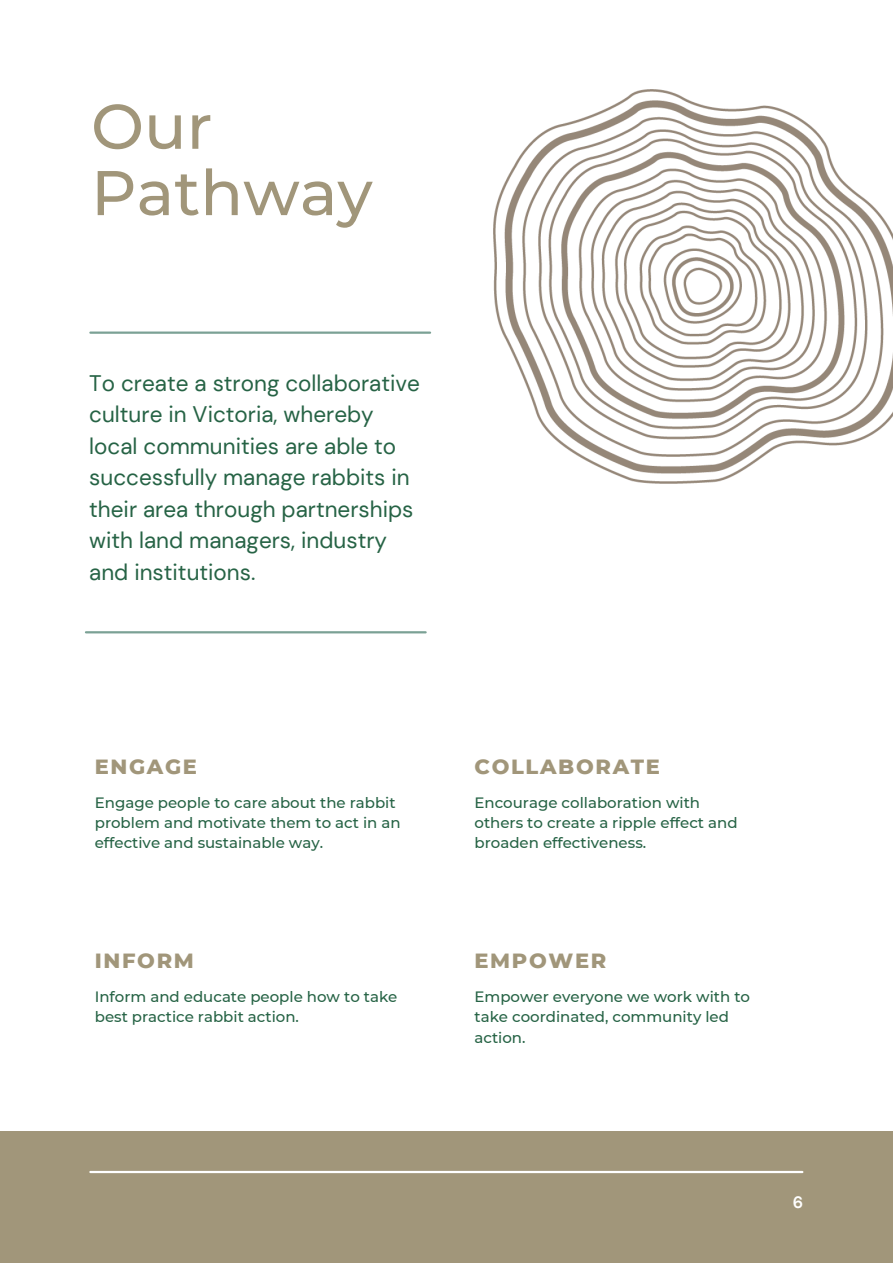
<style>
.page{position:relative;width:893px;height:1264px;background:#fff}
.page>*{position:absolute;margin:0;border:0;box-sizing:border-box;transform-origin:0 0}
.t1{font:500 63px/66.3px "Montserrat";color:#a1967a}
.t2{font:22.5px/31.5px "DM Sans";color:#266345}
.t3{font:800 21px "Montserrat";letter-spacing:.08em;color:#a1967a}
.t4{font:700 16.5px "DM Sans";color:#fff}
.t5{font:500 15px/20.2px "Montserrat";color:#266345}
</style>
<div class="page">
<div style="left:0;top:1130px;width:892px;height:132px;background:#a1967a"></div>
<hr style="left:90px;top:1170px;width:712px;height:3px;background:#fff">
<hr style="left:90px;top:331px;width:340px;height:3px;background:#7ba195">
<hr style="left:86px;top:631px;width:339px;height:2px;background:#7ba195">
<img style="left:493px;top:89px;width:399px;height:395px">
<h1 class="t1" style="left:91px;top:93px;width:283px">Our<br>Pathway</h1>
<h2 class="t2" style="left:89px;top:367px;width:332px">To create a strong collaborative culture in Victoria, whereby local communities are able to successfully manage rabbits in their area through partnerships with land managers, industry and institutions.</h2>
<h3 class="t3" style="left:95px;top:753px;width:104px">ENGAGE</h3>
<p class="t5" style="left:95px;top:792px;width:307px">Engage people to care about the rabbit problem and motivate them to act in an effective and sustainable way.</p>
<p class="t5" style="left:474px;top:792px;width:264px">Encourage collaboration with others to create a ripple effect and broaden effectiveness.</p>
<h3 class="t3" style="left:474px;top:753px;width:187px">COLLABORATE</h3>
<h3 class="t3" style="left:95px;top:947px;width:101px">INFORM</h3>
<p class="t5" style="left:95px;top:986px;width:304px">Inform and educate people how to take best practice rabbit action.</p>
<h3 class="t3" style="left:474px;top:947px;width:133px">EMPOWER</h3>
<p class="t5" style="left:474px;top:986px;width:277px">Empower everyone we work with to take coordinated, community led action.</p>
<p class="t4" style="left:793px;top:1192px;width:12px">6</p>
</div>
